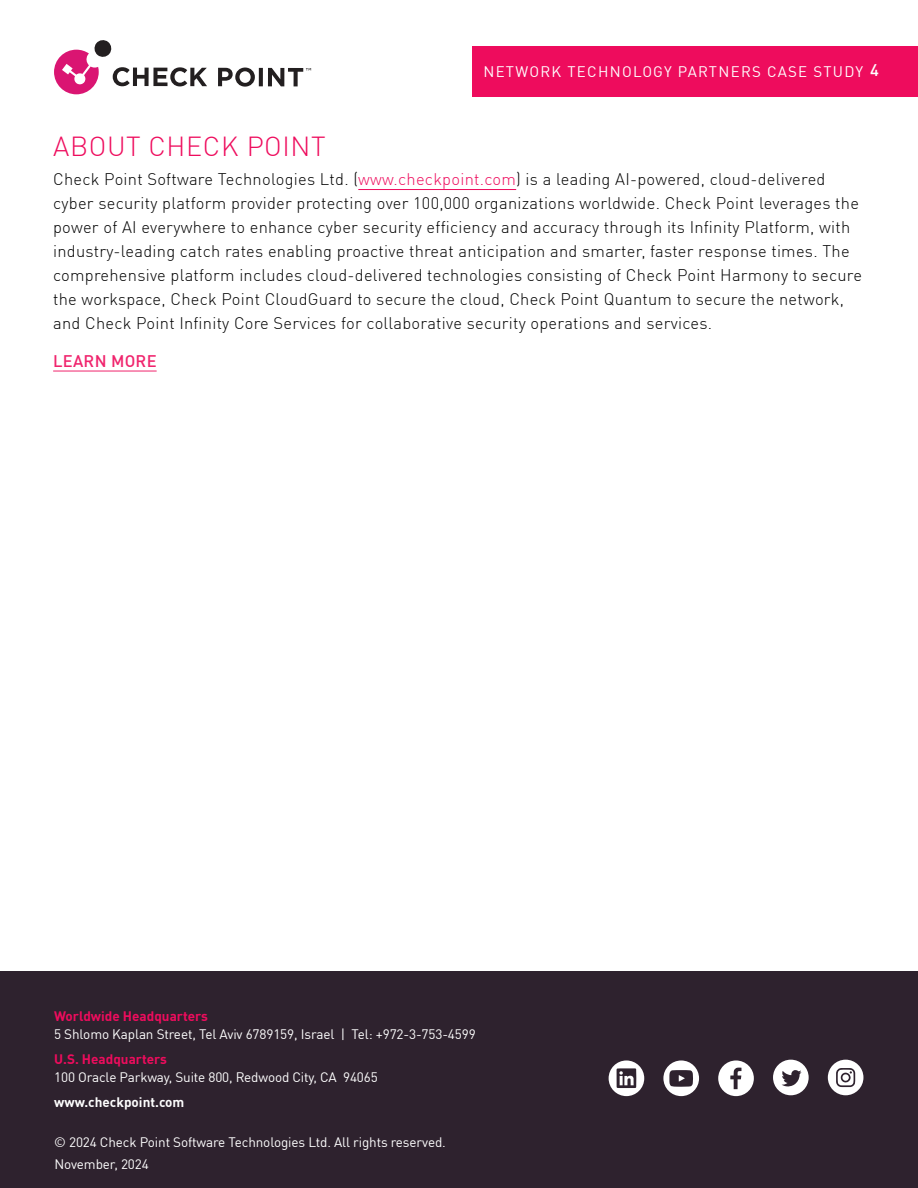
<style>
.page{position:relative;width:918px;height:1188px;background:#fff}
.page>*{position:absolute;margin:0;border:0;box-sizing:border-box;transform-origin:0 0}
.t1{font:300 27px "DIN Pro";letter-spacing:.025em;color:#ee0c5d}
.Body_Copy{font:300 16.5px/24px "DIN Pro";letter-spacing:.015em;color:#000}
.Body_Copy-2{font:500 16.5px "DIN Pro";letter-spacing:.015em;color:#f0246d}
.t2{font:15px "DIN Pro";letter-spacing:.085em;color:#fff}
.t3{font:13.5px/18px "DIN Pro";letter-spacing:-.01em;color:#fff}
.t4{font:700 13.5px "DIN Pro";color:#fff}
.s1{font-weight:500;font-size:16.5px}
.s2{color:#ee0c5d}
.s3{font-weight:700;color:#ee0c5d}
</style>
<div class="page">
<div style="left:472px;top:46px;width:446px;height:51px;background:#ee0c5d"></div>
<hr style="left:358px;top:189px;width:158px;height:1px;background:#ee0c5d">
<hr style="left:53px;top:371px;width:104px;height:1px;background:#f0246d">
<div style="left:0;top:971px;width:918px;height:217px;background:#2e222e"></div>
<svg style="left:609px;top:1060px;width:35px;height:36px"></svg>
<svg style="left:663px;top:1060px;width:36px;height:36px"></svg>
<svg style="left:718px;top:1060px;width:36px;height:36px"></svg>
<svg style="left:773px;top:1060px;width:36px;height:35px"></svg>
<svg style="left:828px;top:1060px;width:35px;height:35px"></svg>
<svg style="left:218px;top:68px;width:37px;height:19px"></svg>
<svg style="left:259px;top:68px;width:4px;height:18px"></svg>
<svg style="left:54px;top:40px;width:153px;height:54px"></svg>
<svg style="left:268px;top:68px;width:43px;height:18px"></svg>
<p class="t2" style="left:483px;top:60px;width:397px">NETWORK TECHNOLOGY PARTNERS CASE STUDY <span class="s1">4</span></p>
<p class="t1" style="left:53px;top:125px;width:274px">ABOUT CHECK POINT</p>
<p class="Body_Copy" style="left:53px;top:166px;width:810px">Check Point Software Technologies Ltd. (<span class="s2">www.checkpoint.com</span>) is a leading AI-powered, cloud-delivered cyber security platform provider protecting over 100,000 organizations worldwide. Check Point leverages the power of AI everywhere to enhance cyber security efficiency and accuracy through its Infinity Platform, with industry-leading catch rates enabling proactive threat anticipation and smarter, faster response times. The comprehensive platform includes cloud-delivered technologies consisting of Check Point Harmony to secure the workspace, Check Point CloudGuard to secure the cloud, Check Point Quantum to secure the network, and Check Point Infinity Core Services for collaborative security operations and services.</p>
<p class="Body_Copy-2" style="left:53px;top:348px;width:105px">LEARN MORE</p>
<p class="t3" style="left:54px;top:1007px;width:423px"><span class="s3">Worldwide Headquarters<br></span>5 Shlomo Kaplan Street, Tel Aviv 6789159, Israel | Tel: +972-3-753-4599</p>
<p class="t3" style="left:54px;top:1049px;width:325px"><span class="s3">U.S. Headquarters<br></span>100 Oracle Parkway, Suite 800, Redwood City, CA 94065</p>
<p class="t4" style="left:54px;top:1091px;width:132px">www.checkpoint.com</p>
<p class="t3" style="left:54px;top:1133px;width:393px">© 2024 Check Point Software Technologies Ltd. All rights reserved.</p>
<p class="t3" style="left:55px;top:1155px;width:96px">November, 2024</p>
</div>
